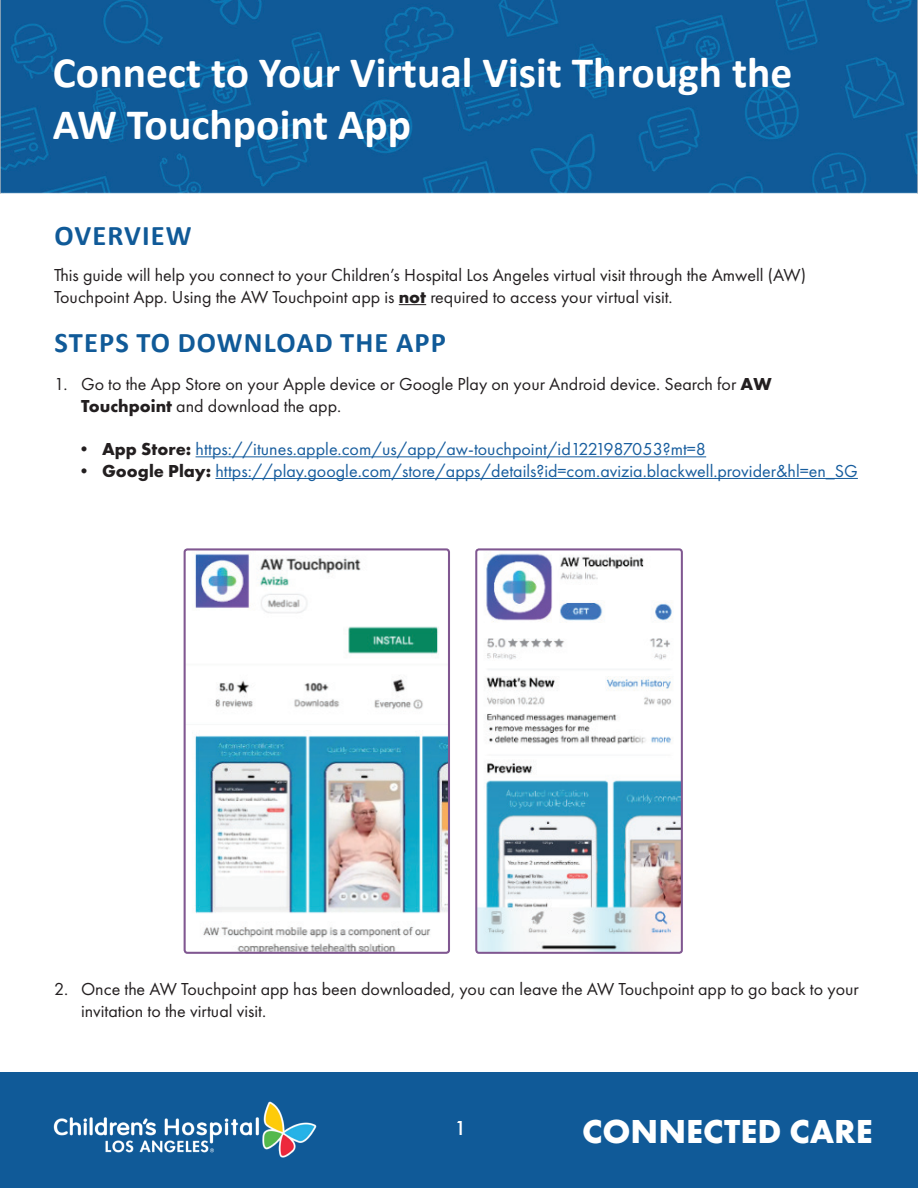
<style>
.page{position:relative;width:918px;height:1188px;background:#fff}
.page>*{position:absolute;margin:0;border:0;box-sizing:border-box;transform-origin:0 0}
.t1{font:700 43.5px/52.2px "Calibri";color:#fff}
.t2{font:700 34.5px "Futura PT";color:#fff}
.t3{font:700 28.5px "Calibri";letter-spacing:.04em;color:#105a98}
.t4{font:500 21px "Futura PT";color:#fff}
.t5{font:18px/21.6px "Futura PT";color:#231f20}
.t6{font:18px "Futura PT";color:#175d9e}
.s1{font-weight:700}
.s2{font-weight:700;color:#231f20}
</style>
<div class="page">
<hr style="left:0;top:1072px;width:1px;height:116px;background:#105a98">
<div style="left:2px;top:1072px;width:916px;height:116px;background:#105a98"></div>
<img style="left:53px;top:1102px;width:264px;height:56px">
<img style="left:0;top:0;width:918px;height:194px">
<svg style="left:399px;top:304px;width:27px;height:1px"></svg>
<hr style="left:196px;top:456px;width:510px;height:1px;background:#175d9e">
<hr style="left:215px;top:478px;width:643px;height:1px;background:#175d9e">
<img style="left:192px;top:553px;width:255px;height:398px">
<div style="left:184px;top:548px;width:266px;height:406px;border:2px solid #805791;border-radius:3px"></div>
<img style="left:478px;top:553px;width:202px;height:398px">
<div style="left:475px;top:548px;width:208px;height:406px;border:2px solid #805791;border-radius:3px"></div>
<h1 class="t1" style="left:53px;top:46px;width:741px">Connect to Your Virtual Visit Through the<br>AW Touchpoint App</h1>
<h3 class="t3" style="left:55px;top:216px;width:139px">OVERVIEW</h3>
<p class="t5" style="left:54px;top:264px;width:753px">This guide will help you connect to your Children’s Hospital Los Angeles virtual visit through the Amwell (AW)<br>Touchpoint App. Using the AW Touchpoint app is <span class="s1">not</span> required to access your virtual visit.</p>
<h3 class="t3" style="left:55px;top:322px;width:393px">STEPS TO DOWNLOAD THE APP</h3>
<p class="t5" style="left:81px;top:373px;width:692px;text-indent:-27px">1. Go to the App Store on your Apple device or Google Play on your Android device. Search for <span class="s1">AW<br>Touchpoint</span> and download the app.</p>
<p class="t6" style="left:75px;top:438px;width:633px"><span class="s2">• App Store:</span> https://itunes.apple.com/us/app/aw-touchpoint/id1221987053?mt=8</p>
<p class="t6" style="left:75px;top:460px;width:784px"><span class="s2">• Google Play:</span> https://play.google.com/store/apps/details?id=com.avizia.blackwell.provider&amp;hl=en_SG</p>
<p class="t5" style="left:81px;top:978px;width:779px;text-indent:-27px">2. Once the AW Touchpoint app has been downloaded, you can leave the AW Touchpoint app to go back to your invitation to the virtual visit.</p>
<p class="t4" style="left:455px;top:1115px;width:13px">1</p>
<h2 class="t2" style="left:582px;top:1109px;width:292px">CONNECTED CARE</h2>
</div>
